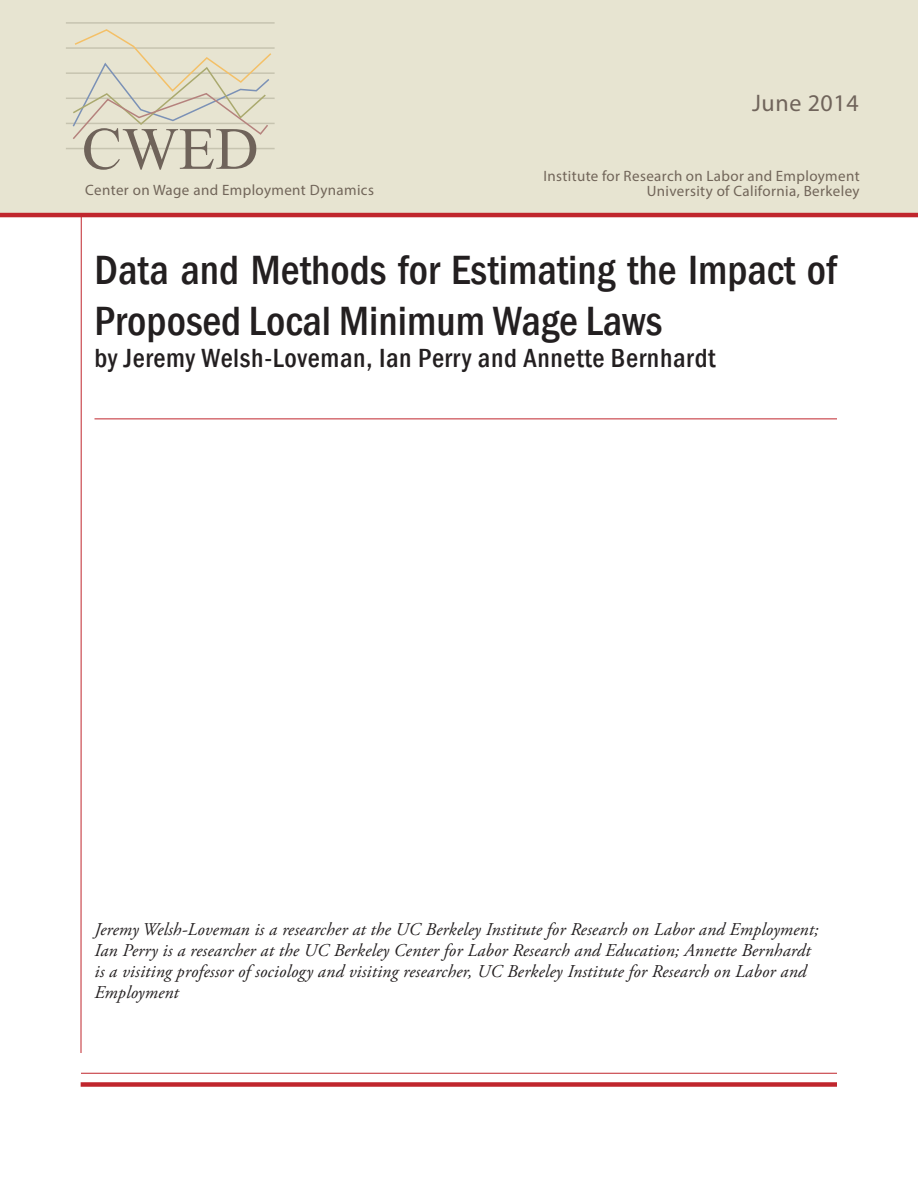
<style>
.page{position:relative;width:918px;height:1188px;background:#fff}
.page>*{position:absolute;margin:0;border:0;box-sizing:border-box;transform-origin:0 0}
.t1{font:60px "Times New Roman";color:#6f635a}
.Document_Title{font:500 condensed 42px/50.4px "Franklin Gothic";color:#231f20}
.Document_Title-2{font:500 condensed 27px "Franklin Gothic";letter-spacing:.025em;color:#231f20}
.Address{font:24px "Myriad Pro";letter-spacing:.025em;color:#70645b}
.Body_2{font:italic 18px/21px "Adobe Garamond Pro";letter-spacing:.01em;color:#231f20}
.Address-2{font:15px "Myriad Pro";letter-spacing:.025em;color:#716559}
</style>
<div class="page">
<div style="left:0;top:0;width:918px;height:215px;background:#e7e4d1"></div>
<hr style="left:0;top:213px;width:918px;height:4px;background:#c0262d">
<hr style="left:94px;top:418px;width:743px;height:1px;background:#c0262d">
<div style="left:81px;top:1082px;width:756px;height:5px;background:#c0262d"></div>
<hr style="left:81px;top:1073px;width:756px;height:1px;background:#c0262d">
<hr style="left:81px;top:215px;width:1px;height:838px;background:#c0262d">
<hr style="left:66px;top:22px;width:209px;height:2px;background:#c7c4b0">
<hr style="left:66px;top:47px;width:209px;height:2px;background:#c7c4b0">
<hr style="left:66px;top:72px;width:209px;height:2px;background:#c7c4b0">
<hr style="left:66px;top:98px;width:209px;height:1px;background:#c7c4b0">
<hr style="left:66px;top:123px;width:209px;height:1px;background:#c7c4b0">
<hr style="left:66px;top:148px;width:209px;height:1px;background:#c7c4b0">
<svg style="left:71px;top:29px;width:202px;height:110px"></svg>
<h1 class="t1" style="left:82px;top:108px;width:178px">CWED</h1>
<p class="Address-2" style="left:85px;top:181px;width:290px">Center on Wage and Employment Dynamics</p>
<p class="Address" style="left:752px;top:88px;width:108px">June 2014</p>
<p class="Address-2" style="left:543px;top:166px;width:318px">Institute for Research on Labor and Employment</p>
<p class="Address-2" style="left:647px;top:181px;width:214px">University of California, Berkeley</p>
<p class="Document_Title" style="left:94px;top:245px;width:744px">Data and Methods for Estimating the Impact of<br>Proposed Local Minimum Wage Laws</p>
<p class="Document_Title-2" style="left:94px;top:340px;width:623px">by Jeremy Welsh-Loveman, Ian Perry and Annette Bernhardt</p>
<p class="Body_2" style="left:94px;top:920px;width:726px">Jeremy Welsh-Loveman is a researcher at the UC Berkeley Institute for Research on Labor and Employment; Ian Perry is a researcher at the UC Berkeley Center for Labor Research and Education; Annette Bernhardt is a visiting professor of sociology and visiting researcher, UC Berkeley Institute for Research on Labor and Employment</p>
</div>
